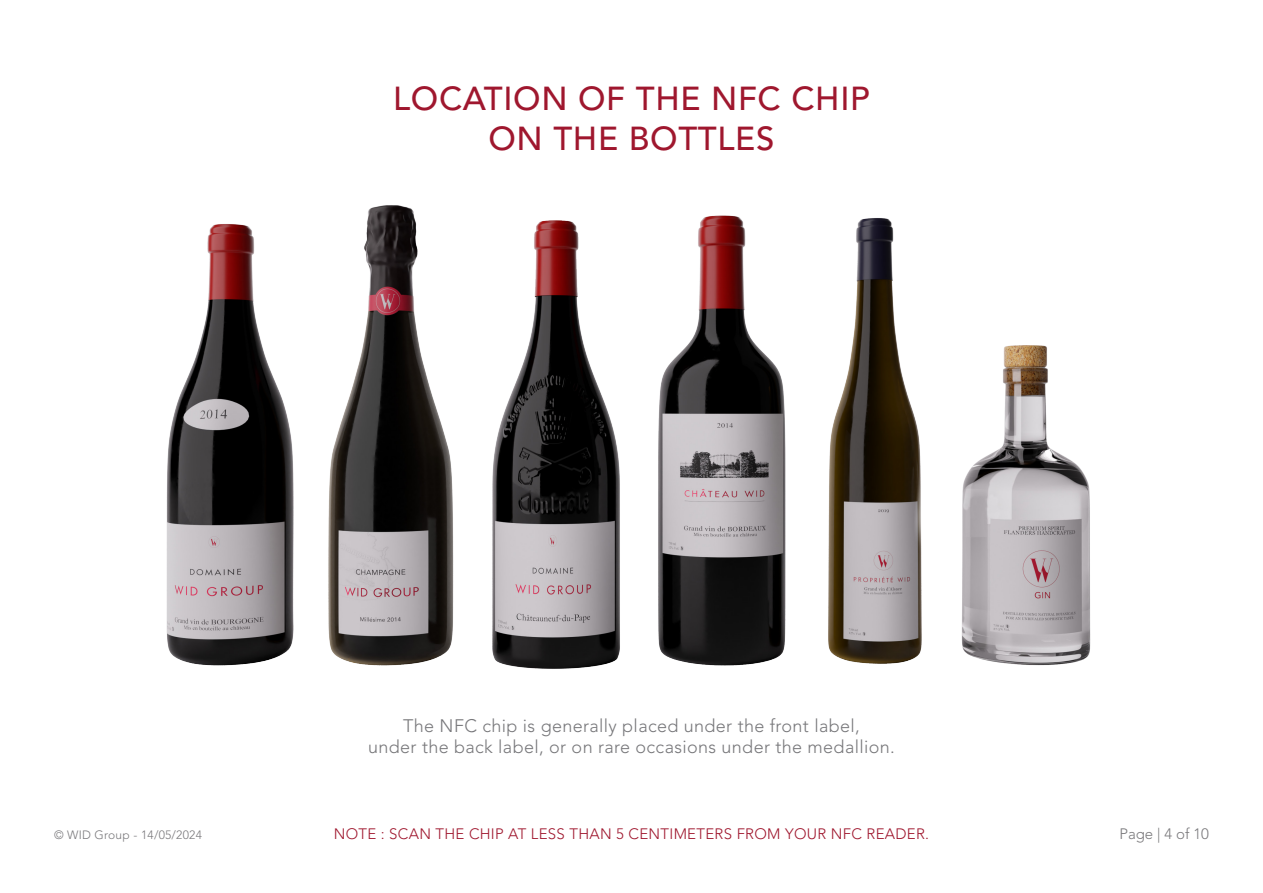
<style>
.page{position:relative;width:1263px;height:893px;background:#fff}
.page>*{position:absolute;margin:0;border:0;box-sizing:border-box;transform-origin:0 0}
.t1{font:500 33px/39.6px "Avenir LT Std";letter-spacing:.02em;color:#9f172e;text-align:center}
.t2{font:300 18px/21.6px "Avenir LT Std";letter-spacing:.02em;color:#77777a;text-align:center}
.t3{font:300 15px "Avenir LT Std";letter-spacing:.02em;color:#9f172e}
.t4{font:300 15px "Avenir LT Std";color:#79787b}
.t5{font:300 12px "Avenir LT Std";letter-spacing:.02em;color:#79787b}
</style>
<div class="page">
<img style="left:166px;top:205px;width:925px;height:464px">
<p class="t1" style="left:393px;top:80px;width:478px">LOCATION OF THE NFC CHIP<br>ON THE BOTTLES</p>
<p class="t2" style="left:368px;top:715px;width:528px">The NFC chip is generally placed under the front label,<br>under the back label, or on rare occasions under the medallion.</p>
<p class="t5" style="left:54px;top:828px;width:149px">© WID Group - 14/05/2024</p>
<p class="t3" style="left:334px;top:825px;width:597px">NOTE : SCAN THE CHIP AT LESS THAN 5 CENTIMETERS FROM YOUR NFC READER.</p>
<p class="t4" style="left:1119px;top:825px;width:91px">Page | 4 of 10</p>
</div>
